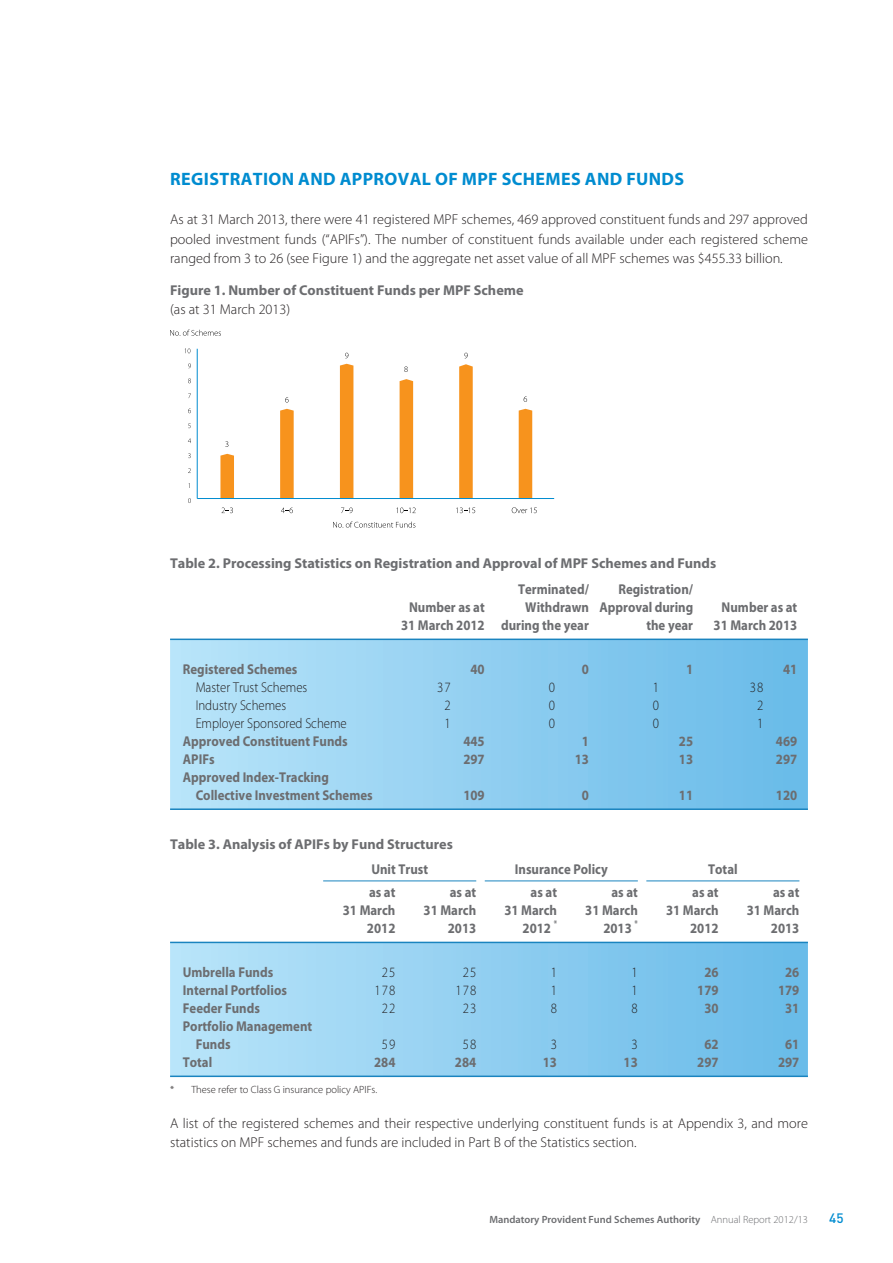
<style>
.page{position:relative;width:893px;height:1263px;background:#fff}
.page>*{position:absolute;margin:0;border:0;box-sizing:border-box;transform-origin:0 0}
.t1{font:700 18px "Myriad Pro";letter-spacing:.02em;color:#008cd0}
.t2{font:700 14.25px/18px "Myriad Pro";color:#6c6d70;text-align:right;scale:.9 1}
.t3{font:300 14.25px/19.5px "Myriad Pro";color:#231f20;text-align:justify}
.t4{font:700 14.25px/25.5px "Myriad Pro";color:#6c6d70}
.t5{font:300 14.25px "Myriad Pro";color:#231f20;scale:.9 1}
.t6{font:500 13.5px "DIN Pro";color:#008cd0}
.t7{font:600 10.5px "Myriad Pro";color:#6c6d70}
.t8{font:300 10.5px "Myriad Pro";color:#231f20}
.t9{font:700 8.25px "Myriad Pro";color:#6c6d70;scale:.9 1}
.s1{font-weight:300}
</style>
<div class="page">
<hr style="left:197px;top:349px;width:1px;height:149px;background:#008cd0">
<svg style="left:519px;top:409px;width:13px;height:89px"></svg>
<svg style="left:220px;top:454px;width:14px;height:44px"></svg>
<svg style="left:280px;top:409px;width:14px;height:89px"></svg>
<div style="left:340px;top:364px;width:13px;height:134px;background:#f7931d"></div>
<div style="left:400px;top:379px;width:13px;height:119px;background:#f7931d"></div>
<svg style="left:459px;top:364px;width:14px;height:134px;background:#f79726"></svg>
<hr style="left:197px;top:498px;width:357px;height:1px;background:#008cd0">
<svg style="left:222px;top:507px;width:11px;height:6px"></svg>
<svg style="left:281px;top:507px;width:12px;height:6px"></svg>
<svg style="left:285px;top:397px;width:4px;height:6px"></svg>
<svg style="left:341px;top:507px;width:12px;height:6px"></svg>
<svg style="left:345px;top:353px;width:3px;height:5px"></svg>
<svg style="left:464px;top:353px;width:4px;height:5px"></svg>
<svg style="left:333px;top:521px;width:82px;height:7px"></svg>
<svg style="left:170px;top:330px;width:51px;height:6px"></svg>
<svg style="left:397px;top:507px;width:19px;height:6px"></svg>
<svg style="left:404px;top:366px;width:4px;height:6px"></svg>
<svg style="left:456px;top:507px;width:19px;height:6px"></svg>
<svg style="left:512px;top:507px;width:25px;height:6px"></svg>
<svg style="left:524px;top:396px;width:3px;height:6px"></svg>
<svg style="left:188px;top:498px;width:3px;height:5px"></svg>
<svg style="left:188px;top:408px;width:3px;height:5px"></svg>
<svg style="left:188px;top:378px;width:3px;height:5px"></svg>
<svg style="left:188px;top:363px;width:3px;height:5px"></svg>
<svg style="left:185px;top:348px;width:5px;height:5px"></svg>
<svg style="left:170px;top:640px;width:638px;height:168px;background:#90cff0"></svg>
<hr style="left:170px;top:638px;width:638px;height:2px;background:#1a84bf">
<hr style="left:170px;top:808px;width:638px;height:2px;background:#1a84bf">
<svg style="left:170px;top:943px;width:638px;height:132px;background:#90cff0"></svg>
<hr style="left:323px;top:880px;width:153px;height:1px;background:#1a84bf">
<hr style="left:485px;top:880px;width:153px;height:1px;background:#1a84bf">
<hr style="left:646px;top:880px;width:153px;height:1px;background:#1a84bf">
<hr style="left:170px;top:942px;width:638px;height:1px;background:#1a84bf">
<hr style="left:170px;top:1075px;width:638px;height:2px;background:#1a84bf">
<p class="t1" style="left:170px;top:172px;width:515px">REGISTRATION AND APPROVAL OF MPF SCHEMES AND FUNDS</p>
<p class="t3" style="left:170px;top:211px;width:639px">As at 31 March 2013, there were 41 registered MPF schemes, 469 approved constituent funds and 297 approved pooled investment funds (“APIFs”). The number of constituent funds available under each registered scheme ranged from 3 to 26 (see Figure 1) and the aggregate net asset value of all MPF schemes was $455.33 billion.</p>
<p class="t4" style="left:170px;top:278px;width:355px">Figure 1. Number of Constituent Funds per MPF Scheme</p>
<p class="t3" style="left:170px;top:301px;width:122px">(as at 31 March 2013)</p>
<p class="t4" style="left:170px;top:552px;width:548px">Table 2. Processing Statistics on Registration and Approval of MPF Schemes and Funds</p>
<p class="t2" style="left:401px;top:599px;width:94px;text-align:center">Number as at<br>31 March 2012</p>
<p class="t2" style="left:501px;top:581px;width:99px">Terminated/<br>Withdrawn during the year</p>
<p class="t2" style="left:600px;top:581px;width:105px">Registration/<br>Approval during the year</p>
<p class="t2" style="left:714px;top:599px;width:94px;text-align:center">Number as at<br>31 March 2013</p>
<p class="t2" style="left:183px;top:661px;width:129px">Registered Schemes</p>
<p class="t2" style="left:470px;top:661px;width:17px">40</p>
<p class="t2" style="left:582px;top:661px;width:9px">0</p>
<p class="t2" style="left:686px;top:661px;width:9px">1</p>
<p class="t2" style="left:783px;top:661px;width:17px">41</p>
<p class="t5" style="left:196px;top:682px;width:126px">Master Trust Schemes</p>
<p class="t5" style="left:437px;top:682px;width:17px">37</p>
<p class="t5" style="left:549px;top:682px;width:8px">0</p>
<p class="t5" style="left:653px;top:682px;width:8px">1</p>
<p class="t5" style="left:750px;top:682px;width:17px">38</p>
<p class="t5" style="left:196px;top:700px;width:102px">Industry Schemes</p>
<p class="t5" style="left:444px;top:700px;width:8px">2</p>
<p class="t5" style="left:549px;top:700px;width:8px">0</p>
<p class="t5" style="left:653px;top:700px;width:8px">0</p>
<p class="t5" style="left:757px;top:700px;width:8px">2</p>
<p class="t5" style="left:196px;top:718px;width:169px">Employer Sponsored Scheme</p>
<p class="t5" style="left:444px;top:718px;width:8px">1</p>
<p class="t5" style="left:549px;top:718px;width:8px">0</p>
<p class="t5" style="left:653px;top:718px;width:8px">0</p>
<p class="t5" style="left:757px;top:718px;width:8px">1</p>
<p class="t2" style="left:183px;top:733px;width:185px">Approved Constituent Funds</p>
<p class="t2" style="left:463px;top:733px;width:25px">445</p>
<p class="t2" style="left:582px;top:733px;width:9px">1</p>
<p class="t2" style="left:679px;top:733px;width:17px">25</p>
<p class="t2" style="left:776px;top:733px;width:25px">469</p>
<p class="t2" style="left:183px;top:751px;width:37px">APIFs</p>
<p class="t2" style="left:463px;top:751px;width:25px">297</p>
<p class="t2" style="left:575px;top:751px;width:17px">13</p>
<p class="t2" style="left:679px;top:751px;width:17px">13</p>
<p class="t2" style="left:776px;top:751px;width:25px">297</p>
<p class="t2" style="left:196px;top:769px;width:198px;text-align:left;text-indent:-13px">Approved Index-Tracking<br>Collective Investment Schemes</p>
<p class="t2" style="left:463px;top:787px;width:25px">109</p>
<p class="t2" style="left:582px;top:787px;width:9px">0</p>
<p class="t2" style="left:679px;top:787px;width:17px">11</p>
<p class="t2" style="left:776px;top:787px;width:25px">120</p>
<p class="t4" style="left:371px;top:833px;width:83px;text-indent:-201px">Table 3. Analysis of APIFs by Fund Structures<br>Unit Trust</p>
<p class="t2" style="left:515px;top:862px;width:105px">Insurance Policy</p>
<p class="t2" style="left:708px;top:862px;width:34px">Total</p>
<p class="t2" style="left:343px;top:884px;width:60px">as at<br>31 March<br>2012</p>
<p class="t2" style="left:424px;top:884px;width:60px">as at<br>31 March<br>2013</p>
<p class="t2" style="left:531px;top:884px;width:31px">as at</p>
<p class="t2" style="left:504px;top:902px;width:60px">31 March</p>
<p class="t2" style="left:523px;top:920px;width:33px">2012</p>
<p class="t9" style="left:554px;top:920px;width:5px">*</p>
<p class="t2" style="left:611px;top:884px;width:31px">as at</p>
<p class="t2" style="left:585px;top:902px;width:60px">31 March</p>
<p class="t2" style="left:603px;top:920px;width:33px">2013</p>
<p class="t9" style="left:634px;top:920px;width:5px">*</p>
<p class="t2" style="left:666px;top:884px;width:60px">as at<br>31 March<br>2012</p>
<p class="t2" style="left:747px;top:884px;width:60px">as at<br>31 March<br>2013</p>
<p class="t2" style="left:183px;top:964px;width:102px">Umbrella Funds</p>
<p class="t5" style="left:382px;top:967px;width:17px">25</p>
<p class="t5" style="left:463px;top:967px;width:17px">25</p>
<p class="t5" style="left:551px;top:967px;width:8px">1</p>
<p class="t5" style="left:632px;top:967px;width:8px">1</p>
<p class="t2" style="left:704px;top:964px;width:17px">26</p>
<p class="t2" style="left:785px;top:964px;width:17px">26</p>
<p class="t2" style="left:183px;top:982px;width:117px">Internal Portfolios</p>
<p class="t5" style="left:375px;top:985px;width:25px">178</p>
<p class="t5" style="left:455px;top:985px;width:25px">178</p>
<p class="t5" style="left:551px;top:985px;width:8px">1</p>
<p class="t5" style="left:632px;top:985px;width:8px">1</p>
<p class="t2" style="left:697px;top:982px;width:25px">179</p>
<p class="t2" style="left:778px;top:982px;width:25px">179</p>
<p class="t2" style="left:183px;top:1000px;width:87px">Feeder Funds</p>
<p class="t5" style="left:382px;top:1003px;width:17px">22</p>
<p class="t5" style="left:463px;top:1003px;width:17px">23</p>
<p class="t5" style="left:551px;top:1003px;width:8px">8</p>
<p class="t5" style="left:632px;top:1003px;width:8px">8</p>
<p class="t2" style="left:704px;top:1000px;width:17px">30</p>
<p class="t2" style="left:785px;top:1000px;width:17px">31</p>
<p class="t2" style="left:196px;top:1018px;width:131px;text-align:left;text-indent:-13px">Portfolio Management<br>Funds</p>
<p class="t5" style="left:382px;top:1039px;width:17px">59</p>
<p class="t5" style="left:463px;top:1039px;width:17px">58</p>
<p class="t5" style="left:551px;top:1039px;width:8px">3</p>
<p class="t5" style="left:632px;top:1039px;width:8px">3</p>
<p class="t2" style="left:704px;top:1036px;width:17px">62</p>
<p class="t2" style="left:785px;top:1036px;width:17px">61</p>
<p class="t2" style="left:183px;top:1054px;width:34px">Total</p>
<p class="t2" style="left:374px;top:1054px;width:25px">284</p>
<p class="t2" style="left:455px;top:1054px;width:25px">284</p>
<p class="t2" style="left:543px;top:1054px;width:17px">13</p>
<p class="t2" style="left:624px;top:1054px;width:17px">13</p>
<p class="t2" style="left:697px;top:1054px;width:25px">297</p>
<p class="t2" style="left:778px;top:1054px;width:25px">297</p>
<p class="t8" style="left:170px;top:1086px;width:209px">* These refer to Class G insurance policy APIFs.</p>
<p class="t3" style="left:170px;top:1114px;width:639px">A list of the registered schemes and their respective underlying constituent funds is at Appendix 3, and more statistics on MPF schemes and funds are included in Part B of the Statistics section.</p>
<p class="t7" style="left:489px;top:1215px;width:320px">Mandatory Provident Fund Schemes Authority <span class="s1">Annual Report 2012/13</span></p>
<p class="t6" style="left:829px;top:1213px;width:16px">45</p>
</div>
